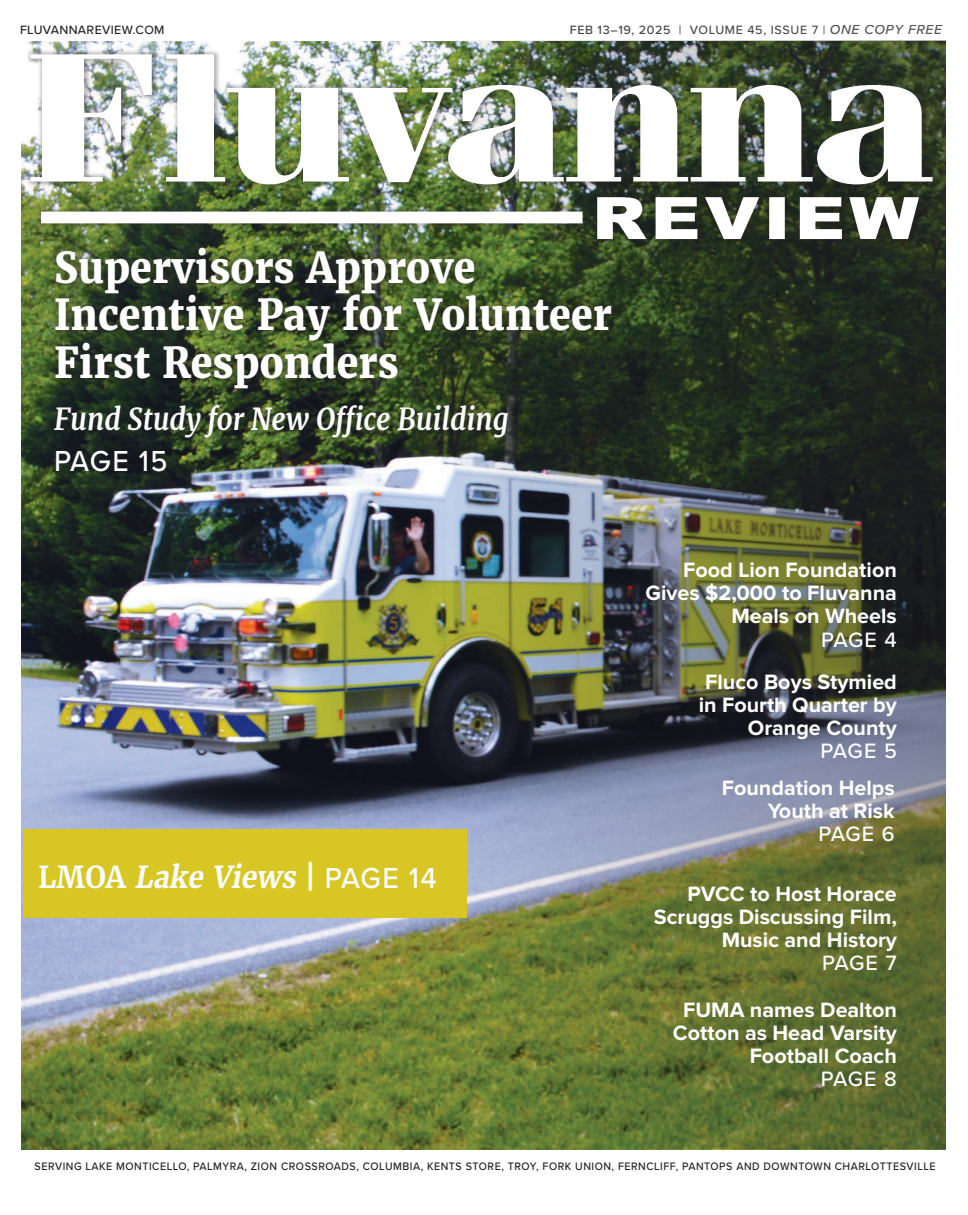
<style>
.page{position:relative;width:968px;height:1215px;background:#fff}
.page>*{position:absolute;margin:0;border:0;box-sizing:border-box;transform-origin:0 0}
.t1{font:800 42.5px/47.5px "Merriweather";color:#fff;scale:.93 1}
.t2{font:italic 700 30.12px "Merriweather";color:#fcfefe;scale:.93 1}
.t3{font:italic 700 30px "Merriweather";color:#fff;scale:.93 1}
.t4{font:500 30px "Proxima Nova";letter-spacing:.03em;color:#fff;scale:.95 1}
.t5{font:700 21.5px/23px "Proxima Nova";color:#fff;text-align:right}
.t6{font:500 12.5px "Proxima Nova";letter-spacing:.05em;color:#231f20}
.t7{font:500 12.5px "Proxima Nova";letter-spacing:.025em;color:#231f20}
.In_Line_Text_Header{font:500 11.25px "Proxima Nova";letter-spacing:.05em;color:#231f20;scale:.95 1}
.s1{font-style:italic;font-size:13.75px}
.s2{font-style:normal}
.s3{font-family:"Proxima Nova";font-weight:500;font-style:normal;font-size:30px;color:#fff}
.s4{font-weight:500}
</style>
<div class="page">
<img style="left:21px;top:246px;width:433px;height:903px">
<img style="left:454px;top:41px;width:491px;height:1108px">
<img style="left:21px;top:40px;width:923px;height:206px">
<div style="left:23px;top:829px;width:443px;height:89px;background:#d8c624"></div>
<div style="left:45px;top:237px;width:579px;height:165px;background:#231f20;opacity:.81"></div>
<div style="left:44px;top:395px;width:477px;height:56px;background:#231f20;opacity:.81"></div>
<div style="left:44px;top:440px;width:136px;height:45px;background:#231f20;opacity:.4"></div>
<p class="t7" style="left:20px;top:21px;width:146px">FLUVANNAREVIEW.COM</p>
<p class="t6" style="left:570px;top:21px;width:374px">FEB 13–19, 2025 | VOLUME 45, ISSUE 7 | <span class="s1">ONE COPY FREE</span></p>
<p class="t1" style="left:54px;top:243px;width:601px">Supervisors Approve<br>Incentive Pay for Volunteer<br>First Responders</p>
<p class="t3" style="left:54px;top:401px;width:490px">Fund Study for New Office Building</p>
<p class="t4" style="left:54px;top:439px;width:121px">PAGE 15</p>
<p class="t2" style="left:38px;top:858px;width:430px"><span class="s2">LMOA</span> Lake Views <span class="s2">|</span> <span class="s3">PAG E 1 4</span></p>
<p class="t5" style="left:645px;top:560px;width:253px">Food Lion Foundation<br>Gives $2,000 to Fluvanna<br>Meals on Wheels<br><span class="s4">PAGE 4</span></p>
<p class="t5" style="left:698px;top:671px;width:200px">Fluco Boys Stymied in Fourth Quarter by<br>Orange County<br><span class="s4">PAGE 5</span></p>
<p class="t5" style="left:721px;top:777px;width:174px">Foundation Helps<br>Youth at Risk<br><span class="s4">PAGE 6</span></p>
<p class="t5" style="left:654px;top:883px;width:244px">PVCC to Host Horace<br>Scruggs Discussing Film,<br>Music and History<br><span class="s4">PAGE 7</span></p>
<p class="t5" style="left:673px;top:999px;width:225px">FUMA names Dealton<br>Cotton as Head Varsity<br>Football Coach<br><span class="s4">PAGE 8</span></p>
<p class="In_Line_Text_Header" style="left:34px;top:1158px;width:950px">SERVING LAKE MONTICELLO, PALMYRA, ZION CROSSROADS, COLUMBIA, KENTS STORE, TROY, FORK UNION, FERNCLIFF, PANTOPS AND DOWNTOWN CHARLOTTESVILLE</p>
</div>
